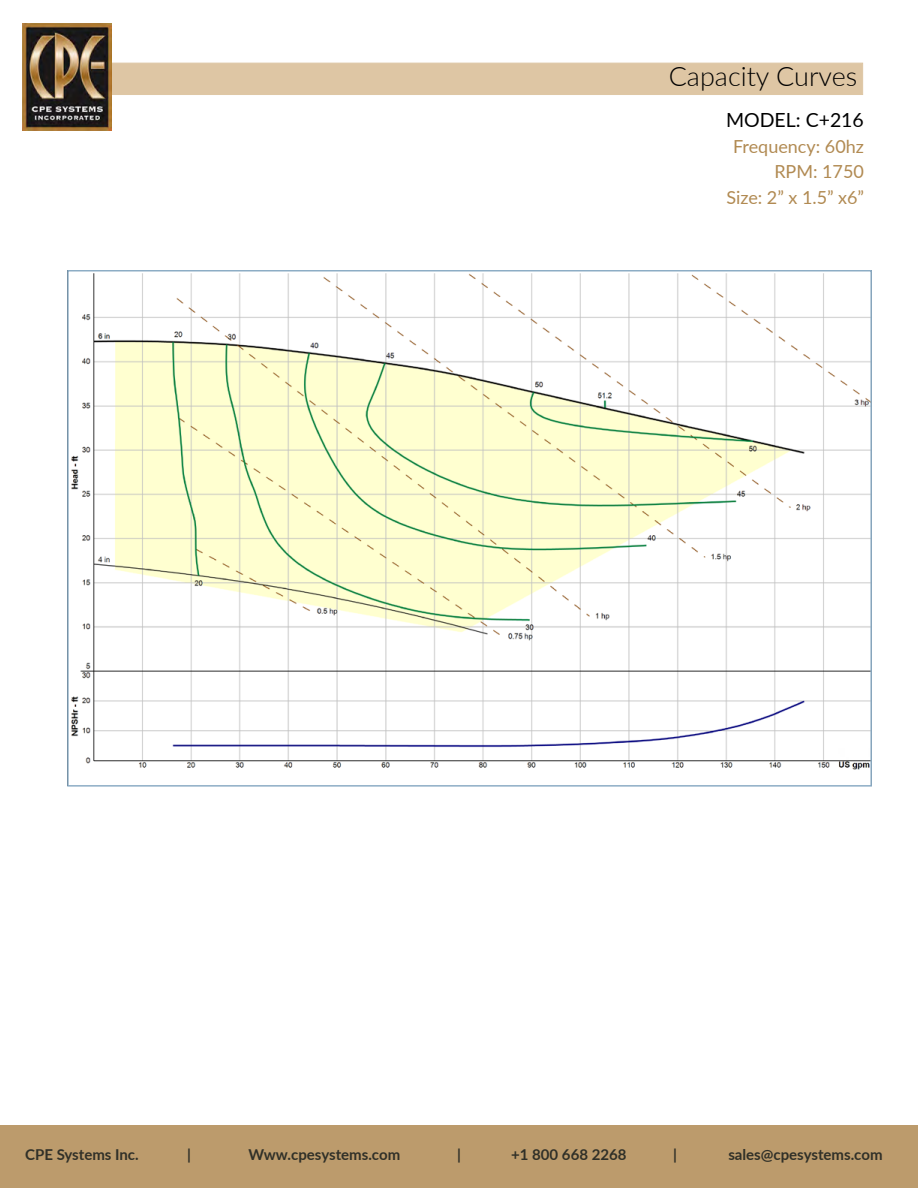
<style>
.page{position:relative;width:918px;height:1188px;background:#fff}
.page>*{position:absolute;margin:0;border:0;box-sizing:border-box;transform-origin:0 0}
.t1{font:300 27px "Lato";color:#000}
.t2{font:19.5px "Lato";color:#000}
.t3{font:18px/25.5px "Lato";color:#b18a52;text-align:right}
.t4{font:700 15px "Lato";color:#303028}
</style>
<div class="page">
<div style="left:0;top:1125px;width:918px;height:63px;background:#bc9b6c"></div>
<div style="left:41px;top:63px;width:822px;height:32px;background:#dec6a4"></div>
<img style="left:23px;top:23px;width:89px;height:107px">
<img style="left:71px;top:273px;width:798px;height:497px">
<h1 class="t1" style="left:669px;top:58px;width:190px">Capacity Curves</h1>
<h2 class="t2" style="left:726px;top:106px;width:139px">MODEL: C+216</h2>
<p class="t3" style="left:726px;top:133px;width:139px">Frequency: 60hz<br>RPM: 1750<br>Size: 2” x 1.5” x6”</p>
<p class="t4" style="left:25px;top:1143px;width:115px">CPE Systems Inc.</p>
<p class="t4" style="left:187px;top:1143px;width:5px">|</p>
<p class="t4" style="left:248px;top:1143px;width:153px">Www.cpesystems.com</p>
<p class="t4" style="left:457px;top:1143px;width:5px">|</p>
<p class="t4" style="left:511px;top:1143px;width:117px">+1 800 668 2268</p>
<p class="t4" style="left:673px;top:1143px;width:5px">|</p>
<p class="t4" style="left:728px;top:1143px;width:156px">sales@cpesystems.com</p>
</div>
